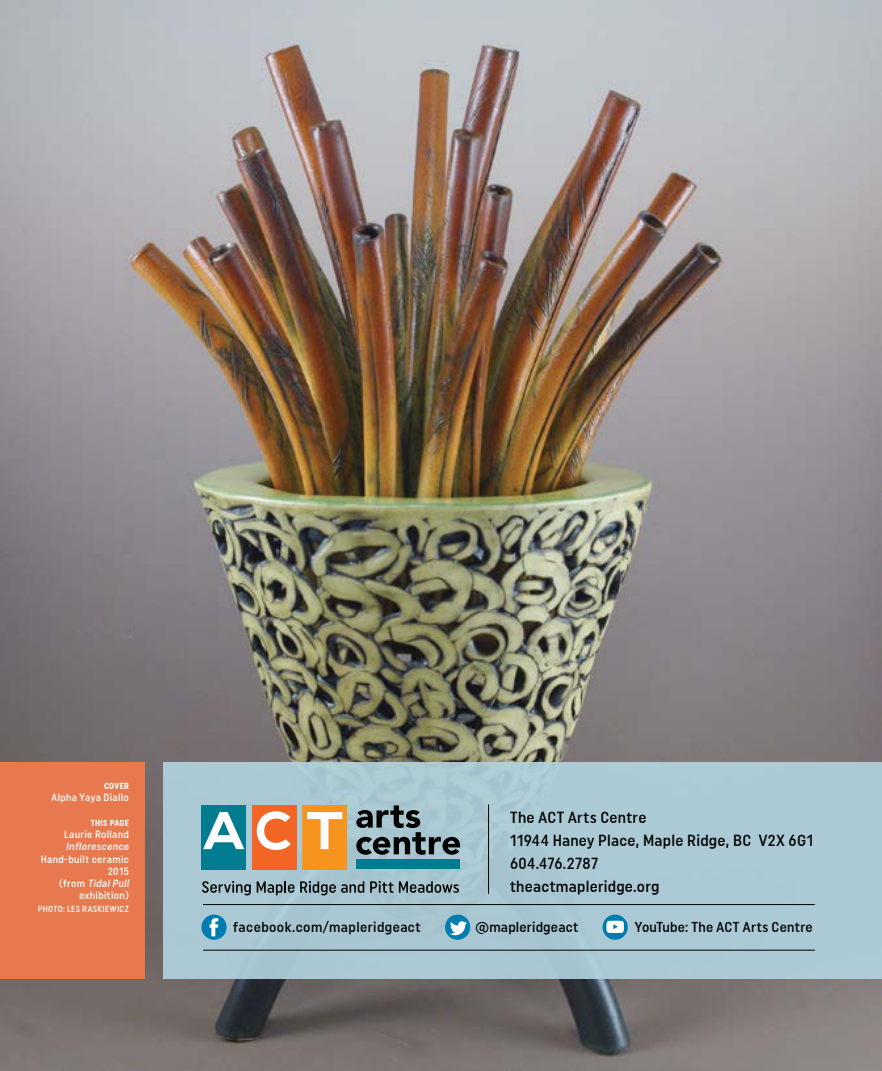
<style>
.page{position:relative;width:882px;height:1071px;background:#fff}
.page>*{position:absolute;margin:0;border:0;box-sizing:border-box;transform-origin:0 0}
.t1{font:500 16.1px/23.1px "Uniform Condensed";letter-spacing:.015em;color:#000}
.t2{font:500 14.35px "Uniform Condensed";letter-spacing:.025em;color:#000}
.t3{font:500 10.5px/12.2px "Uniform Condensed";letter-spacing:.03em;color:#fff;text-align:right}
.t4{font:italic 500 10.5px "Uniform Condensed";color:#fff}
.t5{font:500 8.75px "Uniform Condensed";letter-spacing:.04em;color:#fff}
.t6{font:700 8.75px "Uniform Condensed";letter-spacing:.03em;color:#fff}
.s1{font-style:italic}
</style>
<div class="page">
<img style="left:0;top:0;width:882px;height:1071px">
<div style="left:164px;top:762px;width:718px;height:217px;background:#abc9d4"></div>
<hr style="left:203px;top:904px;width:612px;height:1px;background:#000">
<hr style="left:203px;top:950px;width:612px;height:1px;background:#000">
<div style="left:201px;top:915px;width:26px;height:25px;background:#007db0;border-radius:50%"></div>
<svg style="left:210px;top:918px;width:8px;height:18px"></svg>
<div style="left:445px;top:915px;width:25px;height:25px;background:#007db0;border-radius:50%"></div>
<svg style="left:450px;top:921px;width:17px;height:14px"></svg>
<div style="left:201px;top:805px;width:45px;height:64px;background:#007c91"></div>
<svg style="left:203px;top:812px;width:41px;height:37px"></svg>
<div style="left:252px;top:805px;width:44px;height:64px;background:#f26524"></div>
<svg style="left:257px;top:811px;width:34px;height:39px"></svg>
<div style="left:302px;top:805px;width:45px;height:64px;background:#f7941e"></div>
<svg style="left:307px;top:812px;width:35px;height:37px"></svg>
<svg style="left:356px;top:805px;width:104px;height:50px"></svg>
<div style="left:356px;top:860px;width:103px;height:9px;background:#007c91"></div>
<svg style="left:202px;top:881px;width:49px;height:14px"></svg>
<svg style="left:257px;top:881px;width:37px;height:14px"></svg>
<svg style="left:300px;top:881px;width:64px;height:14px"></svg>
<svg style="left:370px;top:881px;width:89px;height:12px"></svg>
<hr style="left:488px;top:805px;width:1px;height:89px;background:#000">
<div style="left:603px;top:915px;width:25px;height:25px;background:#007db0;border-radius:50%"></div>
<svg style="left:606px;top:921px;width:18px;height:12px"></svg>
<div style="left:0;top:762px;width:144px;height:217px;background:#e8784e"></div>
<p class="t6" style="left:104px;top:781px;width:26px">COVER</p>
<p class="t3" style="left:51px;top:791px;width:79px">Alpha Yaya Diallo</p>
<p class="t6" style="left:91px;top:818px;width:40px">THIS PAGE</p>
<p class="t3" style="left:64px;top:828px;width:66px">Laurie Rolland</p>
<p class="t4" style="left:66px;top:840px;width:67px">Inflorescence</p>
<p class="t3" style="left:41px;top:852px;width:92px">Hand-built ceramic<br>2015<br>(f r o m <span class="s1">TidalPull </span>exhibition)</p>
<p class="t5" style="left:38px;top:903px;width:93px">PHOTO: LES RASKIEWICZ</p>
<p class="t1" style="left:510px;top:805px;width:305px">The ACT Arts Centre<br>11944 Haney Place, Maple Ridge, BC V2X 6G1<br>604.476.2787<br>theactmapleridge.org</p>
<p class="t2" style="left:635px;top:919px;width:179px">YouTube: The ACT Arts Centre</p>
<p class="t2" style="left:233px;top:919px;width:189px">facebook.com/mapleridgeact</p>
<p class="t2" style="left:475px;top:919px;width:105px">@mapleridgeact</p>
</div>
